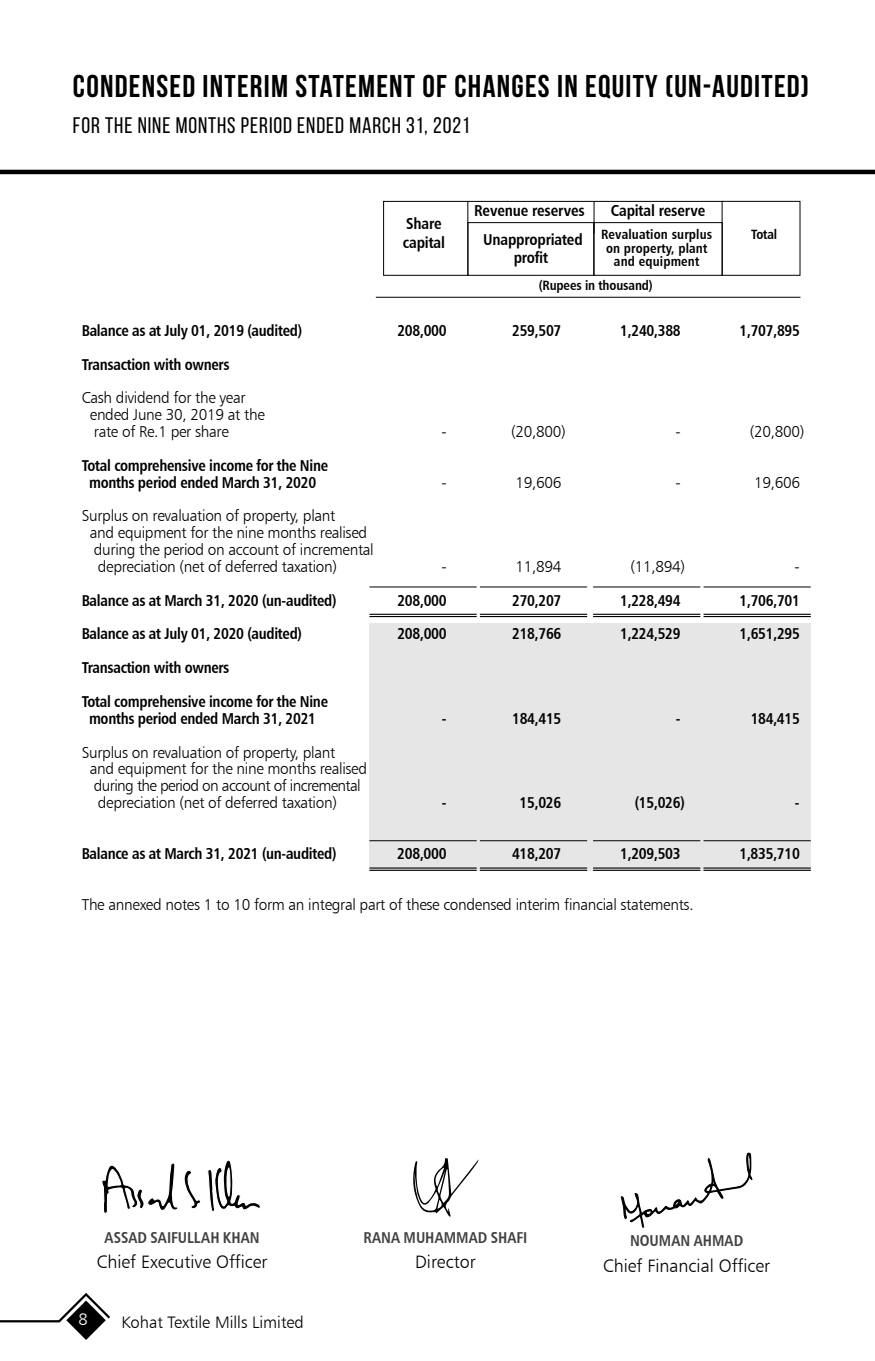
<style>
.page{position:relative;width:875px;height:1361px;background:#fff}
.page>*{position:absolute;margin:0;border:0;box-sizing:border-box;transform-origin:0 0}
.t1{font:700 31.5px "Bebas Neue";letter-spacing:.04em;color:#000}
.t2{font:22.5px "Bebas Neue";letter-spacing:.04em;color:#000}
.t3{font:18px "Humanist 777 BT Light B";color:#000}
.t4{font:16.65px "Humanist 777 BT Light B";color:#000}
.t5{font:16.65px "Humanist 777 BT Light B";color:#fff}
.t6{font:15.75px/18.9px "Humanist 777 BT Bold Condensed B";letter-spacing:-.02em;color:#000}
.t7{font:15.75px/16.9px "Humanist 777 BT Light B";letter-spacing:-.02em;color:#000}
.t8{font:15.75px "Humanist 777 BT Bold Condensed B";letter-spacing:.005em;color:#414042}
.t9{font:15.75px "Humanist 777 BT Light B";letter-spacing:-.04em;color:#000}
.t10{font:13.5px/13.5px "Humanist 777 BT Bold Condensed B";letter-spacing:.01em;color:#000;text-align:center}
.t11{font:13.5px "Humanist 777 BT Bold Condensed B";letter-spacing:-.01em;color:#000}
</style>
<div class="page">
<hr style="left:0;top:170px;width:875px;height:4px;background:#000">
<svg style="left:0;top:1293px;width:110px;height:47px"></svg>
<hr style="left:376px;top:297px;width:424px;height:1px;background:#000">
<div style="left:467px;top:222px;width:127px;height:54px;border:1px solid #000"></div>
<div style="left:383px;top:201px;width:85px;height:75px;border:1px solid #000"></div>
<div style="left:593px;top:222px;width:130px;height:54px;border:1px solid #000"></div>
<div style="left:721px;top:201px;width:79px;height:75px;border:1px solid #000"></div>
<hr style="left:467px;top:201px;width:256px;height:1px;background:#000">
<div style="left:369px;top:624px;width:442px;height:247px;background:#e6e6e6"></div>
<hr style="left:593px;top:867px;width:107px;height:1px;background:#000">
<hr style="left:593px;top:870px;width:107px;height:1px;background:#000">
<hr style="left:593px;top:614px;width:107px;height:1px;background:#000">
<hr style="left:593px;top:616px;width:107px;height:1px;background:#000">
<hr style="left:369px;top:867px;width:108px;height:1px;background:#000">
<hr style="left:369px;top:870px;width:108px;height:1px;background:#000">
<hr style="left:369px;top:614px;width:108px;height:1px;background:#000">
<hr style="left:369px;top:616px;width:108px;height:1px;background:#000">
<hr style="left:593px;top:840px;width:107px;height:1px;background:#000">
<hr style="left:703px;top:840px;width:108px;height:1px;background:#000">
<hr style="left:593px;top:586px;width:107px;height:1px;background:#000">
<hr style="left:703px;top:586px;width:108px;height:1px;background:#000">
<hr style="left:369px;top:840px;width:108px;height:1px;background:#000">
<hr style="left:480px;top:840px;width:107px;height:1px;background:#000">
<hr style="left:369px;top:586px;width:108px;height:1px;background:#000">
<hr style="left:480px;top:586px;width:107px;height:1px;background:#000">
<hr style="left:703px;top:867px;width:108px;height:1px;background:#000">
<hr style="left:703px;top:870px;width:108px;height:1px;background:#000">
<hr style="left:703px;top:614px;width:108px;height:1px;background:#000">
<hr style="left:703px;top:616px;width:108px;height:1px;background:#000">
<hr style="left:480px;top:867px;width:107px;height:1px;background:#000">
<hr style="left:480px;top:870px;width:107px;height:1px;background:#000">
<hr style="left:480px;top:614px;width:107px;height:1px;background:#000">
<hr style="left:480px;top:616px;width:107px;height:1px;background:#000">
<hr style="left:593px;top:201px;width:1px;height:32px;background:#000">
<svg style="left:621px;top:1152px;width:132px;height:76px"></svg>
<svg style="left:102px;top:1160px;width:158px;height:53px"></svg>
<svg style="left:413px;top:1158px;width:66px;height:59px"></svg>
<h1 class="t1" style="left:73px;top:68px;width:737px">CONDENSED INTERIM STATEMENT OF CHANGES IN EQUITY (UN-AUDITED)</h1>
<h2 class="t2" style="left:73px;top:113px;width:398px">FOR THE NINE MONTHS PERIOD ENDED MARCH 31, 2021</h2>
<p class="t6" style="left:403px;top:213px;width:44px">Share capital</p>
<p class="t6" style="left:474px;top:201px;width:112px">Revenue reserves</p>
<p class="t6" style="left:611px;top:201px;width:96px">Capital reserve</p>
<p class="t6" style="left:483px;top:231px;width:101px;line-height:18px;text-align:center">Unappropriated profit</p>
<p class="t10" style="left:601px;top:227px;width:113px">Revaluation surplus on property, plant and equipment</p>
<p class="t10" style="left:751px;top:227px;width:28px">Total</p>
<p class="t11" style="left:539px;top:277px;width:115px">(Rupees in thousand)</p>
<p class="t6" style="left:82px;top:320px;width:222px">Balance as at July 01, 2019 (audited)</p>
<p class="t6" style="left:397px;top:320px;width:51px">208,000</p>
<p class="t6" style="left:512px;top:320px;width:51px">259,507</p>
<p class="t6" style="left:620px;top:320px;width:62px">1,240,388</p>
<p class="t6" style="left:739px;top:320px;width:62px">1,707,895</p>
<p class="t6" style="left:82px;top:354px;width:149px">Transaction with owners</p>
<p class="t7" style="left:90px;top:389px;width:176px;text-indent:-8px">Cash dividend for the year ended June 30, 2019 at the rate of Re.1 per share</p>
<p class="t7" style="left:441px;top:423px;width:7px">-</p>
<p class="t7" style="left:511px;top:423px;width:56px">(20,800)</p>
<p class="t7" style="left:675px;top:423px;width:7px">-</p>
<p class="t7" style="left:750px;top:423px;width:56px">(20,800)</p>
<p class="t6" style="left:82px;top:456px;width:248px;line-height:16.9px;text-align:center">Total comprehensive income for the Nine months period ended March 31, 2020</p>
<p class="t7" style="left:441px;top:473px;width:7px">-</p>
<p class="t7" style="left:515px;top:473px;width:47px">19,606</p>
<p class="t7" style="left:675px;top:473px;width:7px">-</p>
<p class="t7" style="left:754px;top:473px;width:47px">19,606</p>
<p class="t7" style="left:82px;top:507px;width:255px">Surplus on revaluation of property, plant</p>
<p class="t7" style="left:90px;top:524px;width:279px">and equipment for the nine months realised</p>
<p class="t7" style="left:94px;top:541px;width:281px">during the period on account of incremental</p>
<p class="t7" style="left:98px;top:558px;width:241px">depreciation (net of deferred taxation)</p>
<p class="t7" style="left:441px;top:558px;width:7px">-</p>
<p class="t7" style="left:515px;top:558px;width:47px">11,894</p>
<p class="t7" style="left:630px;top:558px;width:56px">(11,894)</p>
<p class="t7" style="left:794px;top:558px;width:7px">-</p>
<p class="t6" style="left:82px;top:590px;width:256px">Balance as at March 31, 2020 (un-audited)</p>
<p class="t6" style="left:397px;top:590px;width:51px">208,000</p>
<p class="t6" style="left:512px;top:590px;width:51px">270,207</p>
<p class="t6" style="left:620px;top:590px;width:62px">1,228,494</p>
<p class="t6" style="left:739px;top:590px;width:62px">1,706,701</p>
<p class="t6" style="left:82px;top:624px;width:222px">Balance as at July 01, 2020 (audited)</p>
<p class="t6" style="left:397px;top:624px;width:51px">208,000</p>
<p class="t6" style="left:512px;top:624px;width:51px">218,766</p>
<p class="t6" style="left:620px;top:624px;width:62px">1,224,529</p>
<p class="t6" style="left:739px;top:624px;width:62px">1,651,295</p>
<p class="t6" style="left:82px;top:650px;width:248px;line-height:33.8px">Transaction with owners<br>Total comprehensive income for the Nine</p>
<p class="t6" style="left:89px;top:708px;width:229px">months period ended March 31, 2021</p>
<p class="t6" style="left:442px;top:708px;width:6px">-</p>
<p class="t6" style="left:512px;top:708px;width:51px">184,415</p>
<p class="t6" style="left:676px;top:708px;width:6px">-</p>
<p class="t6" style="left:751px;top:708px;width:51px">184,415</p>
<p class="t7" style="left:82px;top:743px;width:255px">Surplus on revaluation of property, plant</p>
<p class="t7" style="left:90px;top:760px;width:279px">and equipment for the nine months realised</p>
<p class="t9" style="left:94px;top:776px;width:268px">during the period on account of incremental</p>
<p class="t7" style="left:98px;top:794px;width:241px">depreciation (net of deferred taxation)</p>
<p class="t6" style="left:442px;top:793px;width:6px">-</p>
<p class="t6" style="left:520px;top:793px;width:43px">15,026</p>
<p class="t6" style="left:635px;top:793px;width:51px">(15,026)</p>
<p class="t6" style="left:795px;top:793px;width:6px">-</p>
<p class="t6" style="left:82px;top:843px;width:256px">Balance as at March 31, 2021 (un-audited)</p>
<p class="t6" style="left:397px;top:843px;width:51px">208,000</p>
<p class="t6" style="left:512px;top:843px;width:51px">418,207</p>
<p class="t6" style="left:620px;top:843px;width:62px">1,209,503</p>
<p class="t6" style="left:739px;top:843px;width:62px">1,835,710</p>
<p class="t7" style="left:82px;top:895px;width:613px">The annexed notes 1 to 10 form an integral part of these condensed interim financial statements.</p>
<p class="t8" style="left:105px;top:1227px;width:157px">ASSAD SAIFULLAH KHAN</p>
<p class="t3" style="left:97px;top:1250px;width:172px">Chief Executive Officer</p>
<p class="t5" style="left:78px;top:1309px;width:11px">8</p>
<p class="t4" style="left:122px;top:1312px;width:184px">Kohat Textile Mills Limited</p>
<p class="t8" style="left:363px;top:1227px;width:166px">RANA MUHAMMAD SHAFI</p>
<p class="t3" style="left:415px;top:1250px;width:62px">Director</p>
<p class="t8" style="left:630px;top:1231px;width:115px">NOUMAN AHMAD</p>
<p class="t3" style="left:603px;top:1254px;width:168px">Chief Financial Officer</p>
</div>
